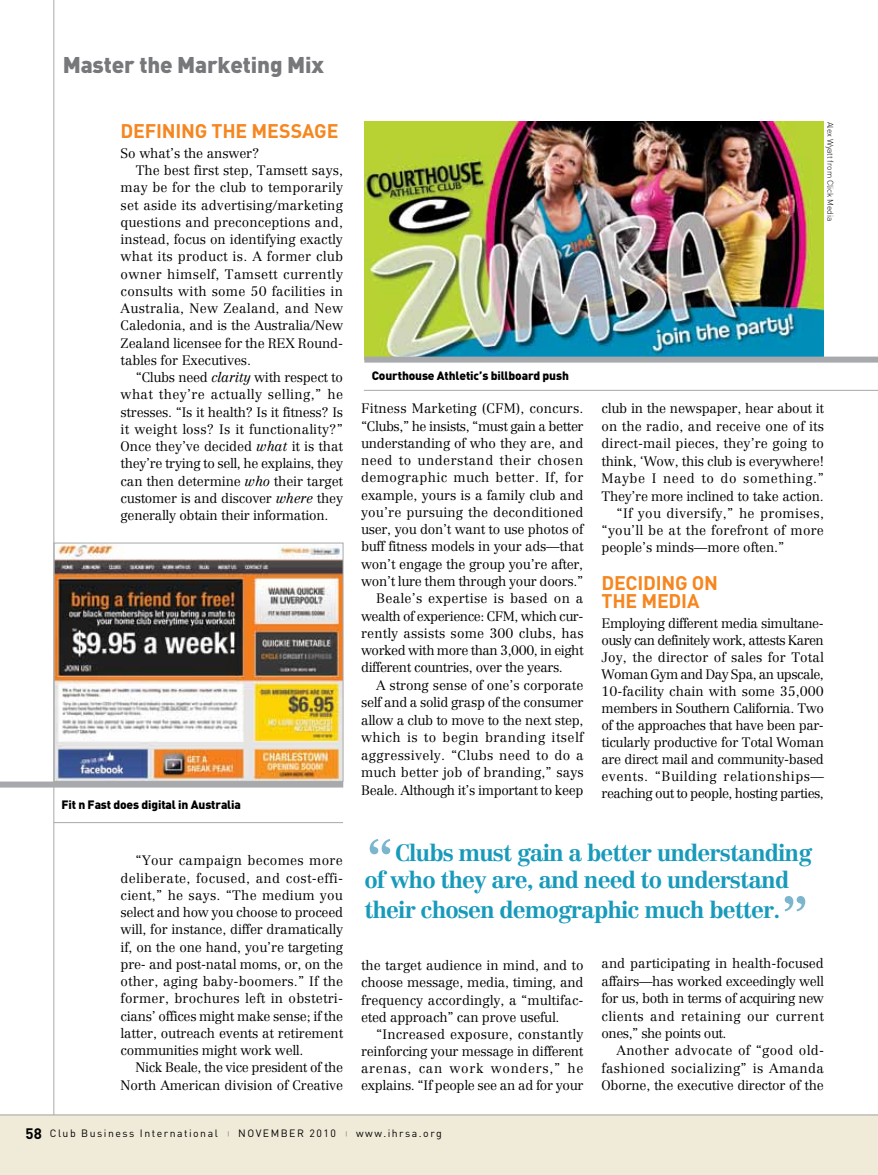
<style>
.page{position:relative;width:878px;height:1175px;background:#fff}
.page>*{position:absolute;margin:0;border:0;box-sizing:border-box;transform-origin:0 0}
.t1{font:300 67.5px "Centennial";color:#7cb5ce}
.t2{font:700 23.25px/27px "Centennial";letter-spacing:-.04em;color:#189abb}
.t3{font:900 22.5px "DIN";letter-spacing:-.005em;color:#77787b}
.t4{font:700 19.5px/18px "DIN";letter-spacing:-.01em;color:#f6861f}
.t5{font:300 13.5px/17.2px "Centennial";letter-spacing:-.01em;color:#000;text-align:justify}
.t6{font:300 13.5px "Centennial";letter-spacing:.01em;color:#000}
.t7{font:300 13.5px "Centennial";letter-spacing:.025em;color:#000}
.t8{font:300 13.5px "Centennial";letter-spacing:.015em;color:#000}
.t9{font:300 13.5px "Centennial";letter-spacing:.03em;color:#000}
.t10{font:300 13.5px "Centennial";letter-spacing:-.03em;color:#000}
.t11{font:300 13.5px "Centennial";letter-spacing:-.035em;color:#000}
.t12{font:300 13.5px "Centennial";letter-spacing:.02em;color:#000}
.t13{font:300 13.5px "Centennial";letter-spacing:.04em;color:#000}
.t14{font:900 12px "DIN";letter-spacing:-.01em;color:#000}
.t15{font:10.5px "DIN";letter-spacing:.14em;color:#000}
.t16{font:300 8.25px "DIN";letter-spacing:-.01em;color:#000}
.s1{font-style:italic}
.s2{font-weight:700;font-size:15px}
.s3{font-size:6px;color:#58595b}
</style>
<div class="page">
<div style="left:0;top:1114px;width:878px;height:60px;background:#f0ead8"></div>
<hr style="left:0;top:1114px;width:878px;height:1px;background:#a7a9ac">
<img style="left:364px;top:122px;width:460px;height:234px">
<img style="left:56px;top:545px;width:285px;height:234px">
<div style="left:54px;top:543px;width:289px;height:238px;border:1px solid #a7a9ac"></div>
<hr style="left:54px;top:0;width:1px;height:1114px;background:#a7a9ac">
<div style="left:364px;top:356px;width:514px;height:6px;background:#a7a9ac"></div>
<div style="left:0;top:781px;width:343px;height:6px;background:#a7a9ac"></div>
<hr style="left:54px;top:822px;width:289px;height:1px;background:#a7a9ac">
<hr style="left:364px;top:390px;width:514px;height:1px;background:#a7a9ac">
<h3 class="t3" style="left:63px;top:50px;width:263px">Master the Marketing Mix</h3>
<h3 class="t4" style="left:121px;top:121px;width:219px">DEFINING THE MESSAGE</h3>
<p class="t5" style="left:121px;top:144px;width:140px">So what’s the answer?</p>
<p class="t5" style="left:136px;top:161px;width:209px">The best first step, Tamsett says,</p>
<p class="t6" style="left:121px;top:179px;width:224px">may be for the club to temporarily</p>
<p class="t6" style="left:121px;top:197px;width:224px">set aside its advertising/marketing</p>
<p class="t5" style="left:121px;top:213px;width:224px">questions and preconceptions and,</p>
<p class="t5" style="left:121px;top:230px;width:224px">instead, focus on identifying exactly</p>
<p class="t8" style="left:121px;top:248px;width:224px">what its product is. A former club</p>
<p class="t7" style="left:121px;top:266px;width:224px">owner himself, Tamsett currently</p>
<p class="t8" style="left:121px;top:283px;width:224px">consults with some 50 facilities in</p>
<p class="t12" style="left:121px;top:300px;width:224px">Australia, New Zealand, and New</p>
<p class="t5" style="left:121px;top:317px;width:224px">Caledonia, and is the Australia/New</p>
<p class="t5" style="left:121px;top:334px;width:224px">Zealand licensee for the REX Round-</p>
<p class="t5" style="left:121px;top:351px;width:132px">tables for Executives.</p>
<p class="t5" style="left:136px;top:369px;width:209px">“Clubs need <span class="s1">clarity</span> with respect to</p>
<p class="t7" style="left:121px;top:386px;width:224px">what they’re actually selling,” he</p>
<p class="t5" style="left:121px;top:403px;width:224px">stresses. “Is it health? Is it fitness? Is</p>
<p class="t6" style="left:121px;top:421px;width:224px">it weight loss? Is it functionality?”</p>
<p class="t5" style="left:121px;top:438px;width:224px">Once they’ve decided <span class="s1">what</span> it is that</p>
<p class="t5" style="left:121px;top:455px;width:224px">they’re trying to sell, he explains, they</p>
<p class="t5" style="left:121px;top:472px;width:224px">can then determine <span class="s1">who</span> their target</p>
<p class="t5" style="left:121px;top:489px;width:224px">customer is and discover <span class="s1">where</span> they</p>
<p class="t5" style="left:121px;top:507px;width:209px">generally obtain their information.</p>
<p class="t14" style="left:62px;top:796px;width:181px">Fit n Fast does digital in Australia</p>
<p class="t5" style="left:121px;top:852px;width:224px;text-indent:15px">“Your campaign becomes more deliberate, focused, and cost-effi&shy;cient,” he says. “The medium you select and how you choose to proceed will, for instance, differ dramatically if, on the one hand, you’re targeting pre- and post-natal moms, or, on the other, aging baby-boomers.” If the former, brochures left in obstetri&shy;cians’ offices might make sense; if the latter, outreach events at retirement communities might work well.</p>
<p class="t5" style="left:121px;top:1059px;width:224px;text-align:right">Nick Beale, the vice president of the<br>North American division of Creative</p>
<p class="t16" style="left:835px;top:122px;width:101px;rotate:90deg">Alex Wyatt from Click Media</p>
<p class="t14" style="left:372px;top:367px;width:199px">Courthouse Athletic’s billboard push</p>
<p class="t6" style="left:361px;top:400px;width:224px">Fitness Marketing (CFM), concurs.</p>
<p class="t10" style="left:361px;top:418px;width:224px">“Clubs,” he insists, “must gain a better</p>
<p class="t5" style="left:361px;top:434px;width:224px">understanding of who they are, and</p>
<p class="t9" style="left:361px;top:452px;width:224px">need to understand their chosen</p>
<p class="t9" style="left:361px;top:469px;width:224px">demographic much better. If, for</p>
<p class="t5" style="left:361px;top:486px;width:224px">example, yours is a family club and</p>
<p class="t6" style="left:361px;top:504px;width:224px">you’re pursuing the deconditioned</p>
<p class="t5" style="left:361px;top:521px;width:224px">user, you don’t want to use photos of</p>
<p class="t5" style="left:361px;top:538px;width:224px">buff fitness models in your ads—that</p>
<p class="t5" style="left:361px;top:555px;width:224px">won’t engage the group you’re after,</p>
<p class="t5" style="left:361px;top:572px;width:224px">won’t lure them through your doors.”</p>
<p class="t12" style="left:376px;top:590px;width:209px">Beale’s expertise is based on a</p>
<p class="t11" style="left:361px;top:607px;width:224px">wealth of experience: CFM, which cur-</p>
<p class="t6" style="left:361px;top:625px;width:224px">rently assists some 300 clubs, has</p>
<p class="t11" style="left:361px;top:642px;width:224px">worked with more than 3,000, in eight</p>
<p class="t10" style="left:361px;top:659px;width:203px">different countries, over the years.</p>
<p class="t5" style="left:376px;top:676px;width:209px">A strong sense of one’s corporate</p>
<p class="t5" style="left:361px;top:694px;width:224px">self and a solid grasp of the consumer</p>
<p class="t5" style="left:361px;top:711px;width:224px">allow a club to move to the next step,</p>
<p class="t9" style="left:361px;top:729px;width:224px">which is to begin branding itself</p>
<p class="t7" style="left:361px;top:747px;width:224px">aggressively. “Clubs need to do a</p>
<p class="t5" style="left:361px;top:764px;width:224px">much better job of branding,” says</p>
<p class="t5" style="left:361px;top:781px;width:224px">Beale. Although it’s important to keep</p>
<p class="t5" style="left:601px;top:400px;width:224px">club in the newspaper, hear about it</p>
<p class="t5" style="left:601px;top:417px;width:224px">on the radio, and receive one of its</p>
<p class="t5" style="left:601px;top:435px;width:224px">direct-mail pieces, they’re going to</p>
<p class="t5" style="left:601px;top:452px;width:224px">think, ‘Wow, this club is everywhere!</p>
<p class="t13" style="left:601px;top:470px;width:224px">Maybe I need to do something.”</p>
<p class="t5" style="left:601px;top:487px;width:224px">They’re more inclined to take action.</p>
<p class="t7" style="left:616px;top:505px;width:209px">“If you diversify,” he promises,</p>
<p class="t8" style="left:601px;top:522px;width:224px">“you’ll be at the forefront of more</p>
<p class="t5" style="left:601px;top:539px;width:184px">people’s minds—more often.”</p>
<h3 class="t4" style="left:601px;top:573px;width:118px">DECIDING ON<br>THE MEDIA</h3>
<p class="t5" style="left:601px;top:615px;width:224px">Employing different media simultane&shy;ously can definitely work, attests Karen Joy, the director of sales for Total Woman Gym and Day Spa, an upscale, 10-facility chain with some 35,000 members in Southern California. Two of the approaches that have been par&shy;ticularly productive for Total Woman are direct mail and community-based events. “Building relationships— reaching out to people, hosting parties,</p>
<h1 class="t1" style="left:364px;top:825px;width:33px">“</h1>
<h2 class="t2" style="left:364px;top:839px;width:449px;text-indent:31px">Clubs must gain a better understanding of who they are, and need to understand</h2>
<h2 class="t2" style="left:364px;top:896px;width:417px">their chosen demographic much better.</h2>
<h1 class="t1" style="left:779px;top:882px;width:33px">”</h1>
<p class="t5" style="left:361px;top:957px;width:224px">the target audience in mind, and to choose message, media, timing, and frequency accordingly, a “multifac&shy;eted approach” can prove useful.</p>
<p class="t5" style="left:361px;top:1025px;width:224px;text-indent:15px">“Increased exposure, constantly reinforcing your message in different arenas, can work wonders,” he explains. “If people see an ad for your</p>
<p class="t5" style="left:601px;top:954px;width:224px">and participating in health-focused affairs—has worked exceedingly well for us, both in terms of acquiring new clients and retaining our current ones,” she points out.</p>
<p class="t5" style="left:601px;top:1042px;width:224px;text-indent:15px">Another advocate of “good old&shy;fashioned socializing” is Amanda Oborne, the executive director of the</p>
<p class="t15" style="left:26px;top:1126px;width:418px"><span class="s2">58</span> Club Business International <span class="s3">|</span> NOVEMBER 2010 <span class="s3">|</span> www.ihrsa.org</p>
</div>
